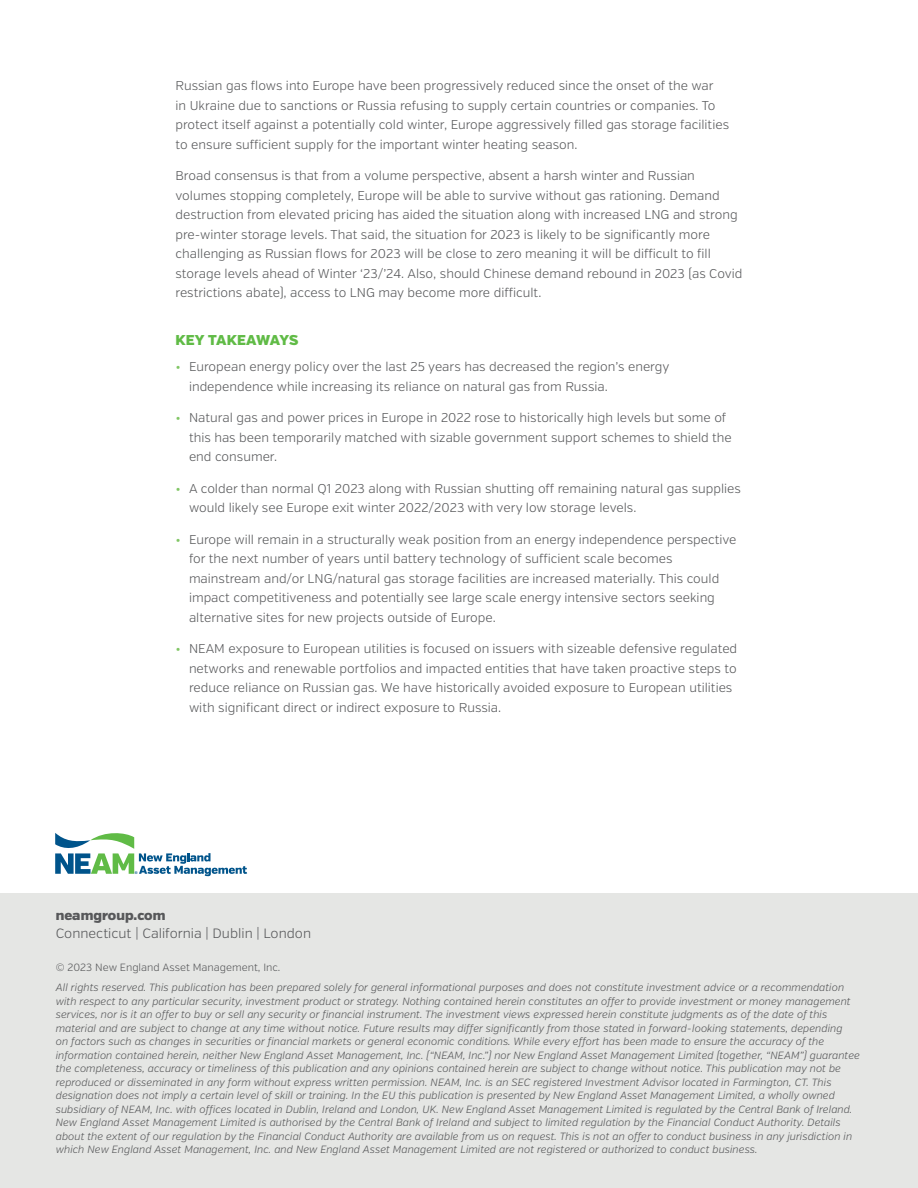
<style>
.page{position:relative;width:918px;height:1188px;background:#fff}
.page>*{position:absolute;margin:0;border:0;box-sizing:border-box;transform-origin:0 0}
.sub-head{font:900 14.25px "Verb";color:#60bb46}
.t1{font:300 13.5px "Verb";color:#57585a}
.t2{font:900 13.5px "Verb";color:#57585a}
.body_text{font:300 12.75px/19.5px "Verb";color:#57585a}
.t3{font:italic 300 10.5px/13.5px "Verb";color:#57585a}
.t4{font:300 10.5px "Verb";color:#57585a}
.t5{font:700 3.75px "Arial";color:#00548b}
.s1{color:#81c665}
</style>
<div class="page">
<div style="left:0;top:893px;width:918px;height:295px;background:#e5e6e4"></div>
<svg style="left:55px;top:833px;width:192px;height:43px"></svg>
<p class="body_text" style="left:176px;top:76px;width:555px">Russian gas flows into Europe have been progressively reduced since the onset of the war<br>in Ukraine due to sanctions or Russia refusing to supply certain countries or companies. To protect itself against a potentially cold winter, Europe aggressively filled gas storage facilities to ensure sufficient supply for the important winter heating season.</p>
<p class="body_text" style="left:176px;top:166px;width:568px">Broad consensus is that from a volume perspective, absent a harsh winter and Russian volumes stopping completely, Europe will be able to survive without gas rationing. Demand destruction from elevated pricing has aided the situation along with increased LNG and strong pre-winter storage levels. That said, the situation for 2023 is likely to be significantly more challenging as Russian flows for 2023 will be close to zero meaning it will be difficult to fill storage levels ahead of Winter ‘23/’24. Also, should Chinese demand rebound in 2023 (as Covid restrictions abate), access to LNG may become more difficult.</p>
<p class="sub-head" style="left:176px;top:331px;width:124px">KEY TAKEAWAYS</p>
<p class="body_text" style="left:189px;top:357px;width:482px;text-indent:-14px"><span class="s1">•</span> European energy policy over the last 25 years has decreased the region’s energy independence while increasing its reliance on natural gas from Russia.</p>
<p class="body_text" style="left:189px;top:408px;width:544px;text-indent:-14px"><span class="s1">•</span> Natural gas and power prices in Europe in 2022 rose to historically high levels but some of this has been temporarily matched with sizable government support schemes to shield the end consumer.</p>
<p class="body_text" style="left:189px;top:479px;width:554px;text-indent:-14px"><span class="s1">•</span> A colder than normal Q1 2023 along with Russian shutting off remaining natural gas supplies would likely see Europe exit winter 2022/2023 with very low storage levels.</p>
<p class="body_text" style="left:189px;top:530px;width:549px;text-indent:-14px"><span class="s1">•</span> Europe will remain in a structurally weak position from an energy independence perspective for the next number of years until battery technology of sufficient scale becomes mainstream and/or LNG/natural gas storage facilities are increased materially. This could impact competitiveness and potentially see large scale energy intensive sectors seeking alternative sites for new projects outside of Europe.</p>
<p class="body_text" style="left:189px;top:639px;width:550px;text-indent:-14px"><span class="s1">•</span> NEAM exposure to European utilities is focused on issuers with sizeable defensive regulated networks and renewable portfolios and impacted entities that have taken proactive steps to reduce reliance on Russian gas. We have historically avoided exposure to European utilities with significant direct or indirect exposure to Russia.</p>
<p class="t5" style="left:135px;top:870px;width:4px">®</p>
<p class="t2" style="left:56px;top:907px;width:111px">neamgroup.com</p>
<p class="t1" style="left:56px;top:925px;width:257px">Connecticut | California | Dublin | London</p>
<p class="t4" style="left:56px;top:961px;width:226px">© 2023 New England Asset Management, Inc.</p>
<p class="t3" style="left:56px;top:981px;width:806px">All rights reserved. This publication has been prepared solely for general informational purposes and does not constitute investment advice or a recommendation with respect to any particular security, investment product or strategy. Nothing contained herein constitutes an offer to provide investment or money management services, nor is it an offer to buy or sell any security or financial instrument. The investment views expressed herein constitute judgments as of the date of this material and are subject to change at any time without notice. Future results may differ significantly from those stated in forward-looking statements, depending<br>on factors such as changes in securities or financial markets or general economic conditions. While every effort has been made to ensure the accuracy of the information contained herein, neither New England Asset Management, Inc. (“NEAM, Inc.”) nor New England Asset Management Limited (together, “NEAM”) guarantee the completeness, accuracy or timeliness of this publication and any opinions contained herein are subject to change without notice. This publication may not be reproduced or disseminated in any form without express written permission. NEAM, Inc. is an SEC registered Investment Advisor located in Farmington, CT. This designation does not imply a certain level of skill or training. In the EU this publication is presented by New England Asset Management Limited, a wholly owned subsidiary of NEAM, Inc. with offices located in Dublin, Ireland and London, UK. New England Asset Management Limited is regulated by the Central Bank of Ireland.<br>New England Asset Management Limited is authorised by the Central Bank of Ireland and subject to limited regulation by the Financial Conduct Authority. Details about the extent of our regulation by the Financial Conduct Authority are available from us on request. This is not an offer to conduct business in any jurisdiction in which New England Asset Management, Inc. and New England Asset Management Limited are not registered or authorized to conduct business.</p>
</div>
